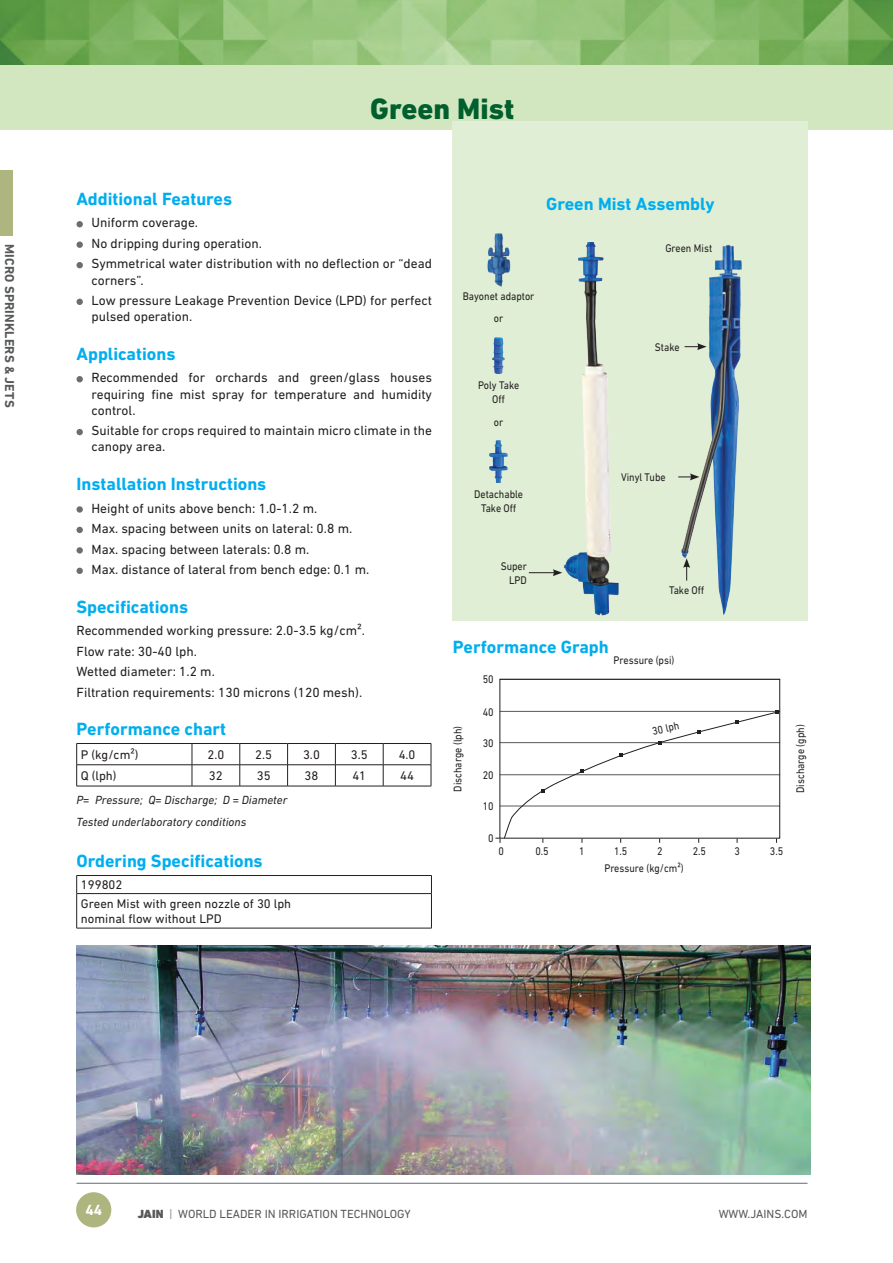
<style>
.page{position:relative;width:893px;height:1263px;background:#fff}
.page>*{position:absolute;margin:0;border:0;box-sizing:border-box;transform-origin:0 0}
.t1{font:800 30px "DIN Next LT Pro";color:#005f2d}
.t2{font:700 18px "DIN Next LT Pro";color:#00aeef}
.t3{font:700 15px "DIN Next LT Pro";color:#fff}
.t4{font:13.5px/20.4px "DIN Next LT Pro";color:#231f20}
.t5{font:700 13.2px "DIN Next LT Pro";letter-spacing:.015em;color:#57585a}
.t6{font:12.75px/18.6px "DIN Next LT Pro";color:#231f20}
.t7{font:italic 12px/23px "DIN Next LT Pro";color:#231f20}
.t8{font:12px "DIN Next LT Pro";color:#57585a}
.t9{font:11.25px/13.5px "DIN Next LT Pro";color:#231f20;text-align:center;scale:.9 1}
.s1{font-weight:900}
.s2{font-weight:300}
</style>
<div class="page">
<div style="left:0;top:0;width:893px;height:130px;background:#d2e7c0"></div>
<img style="left:0;top:0;width:893px;height:64px">
<div style="left:76px;top:1192px;width:35px;height:35px;background:#afb57e;border-radius:50%"></div>
<hr style="left:77px;top:1183px;width:730px;height:1px;background:#5c6f78">
<div style="left:0;top:170px;width:13px;height:66px;background:#afb57e"></div>
<div style="left:453px;top:122px;width:355px;height:499px;background:#dfeed4"></div>
<svg style="left:495px;top:710px;width:286px;height:133px"></svg>
<img style="left:681px;top:245px;width:61px;height:370px">
<img style="left:564px;top:242px;width:55px;height:374px">
<svg style="left:678px;top:473px;width:21px;height:7px"></svg>
<svg style="left:683px;top:558px;width:7px;height:23px"></svg>
<svg style="left:685px;top:343px;width:22px;height:7px"></svg>
<svg style="left:529px;top:569px;width:33px;height:7px"></svg>
<img style="left:490px;top:441px;width:18px;height:42px">
<img style="left:493px;top:337px;width:12px;height:37px">
<img style="left:487px;top:233px;width:24px;height:54px">
<img style="left:77px;top:945px;width:733px;height:230px">
<div style="left:76px;top:221px;width:7px;height:6px;background:#6c6d70;border-radius:50%"></div>
<div style="left:76px;top:241px;width:7px;height:7px;background:#6c6d70;border-radius:50%"></div>
<div style="left:76px;top:262px;width:7px;height:6px;background:#6c6d70;border-radius:50%"></div>
<div style="left:76px;top:299px;width:7px;height:6px;background:#6c6d70;border-radius:50%"></div>
<div style="left:76px;top:376px;width:7px;height:6px;background:#6c6d70;border-radius:50%"></div>
<div style="left:76px;top:429px;width:7px;height:6px;background:#6c6d70;border-radius:50%"></div>
<div style="left:76px;top:506px;width:7px;height:7px;background:#6c6d70;border-radius:50%"></div>
<div style="left:76px;top:527px;width:7px;height:6px;background:#6c6d70;border-radius:50%"></div>
<div style="left:76px;top:547px;width:7px;height:7px;background:#6c6d70;border-radius:50%"></div>
<div style="left:76px;top:568px;width:7px;height:6px;background:#6c6d70;border-radius:50%"></div>
<hr style="left:77px;top:764px;width:115px;height:1px;background:#231f20">
<hr style="left:192px;top:764px;width:48px;height:1px;background:#231f20">
<svg style="left:192px;top:744px;width:1px;height:42px"></svg>
<hr style="left:240px;top:764px;width:48px;height:1px;background:#231f20">
<svg style="left:240px;top:744px;width:1px;height:42px"></svg>
<hr style="left:288px;top:764px;width:47px;height:1px;background:#231f20">
<svg style="left:287px;top:744px;width:1px;height:42px"></svg>
<hr style="left:335px;top:764px;width:48px;height:1px;background:#231f20">
<svg style="left:335px;top:744px;width:1px;height:42px"></svg>
<hr style="left:383px;top:764px;width:48px;height:1px;background:#231f20">
<svg style="left:383px;top:744px;width:1px;height:42px"></svg>
<hr style="left:76px;top:743px;width:116px;height:1px;background:#231f20">
<hr style="left:192px;top:743px;width:48px;height:1px;background:#231f20">
<hr style="left:240px;top:743px;width:48px;height:1px;background:#231f20">
<hr style="left:288px;top:743px;width:47px;height:1px;background:#231f20">
<hr style="left:335px;top:743px;width:48px;height:1px;background:#231f20">
<hr style="left:383px;top:743px;width:48px;height:1px;background:#231f20">
<svg style="left:431px;top:744px;width:1px;height:42px"></svg>
<hr style="left:76px;top:786px;width:116px;height:1px;background:#231f20">
<hr style="left:192px;top:786px;width:48px;height:1px;background:#231f20">
<hr style="left:240px;top:786px;width:48px;height:1px;background:#231f20">
<hr style="left:288px;top:786px;width:47px;height:1px;background:#231f20">
<hr style="left:335px;top:786px;width:48px;height:1px;background:#231f20">
<hr style="left:383px;top:786px;width:48px;height:1px;background:#231f20">
<svg style="left:76px;top:744px;width:1px;height:42px"></svg>
<hr style="left:77px;top:893px;width:355px;height:1px;background:#231f20">
<hr style="left:76px;top:875px;width:356px;height:1px;background:#231f20">
<svg style="left:431px;top:876px;width:1px;height:17px"></svg>
<hr style="left:431px;top:894px;width:1px;height:34px;background:#231f20">
<hr style="left:76px;top:928px;width:356px;height:1px;background:#231f20">
<svg style="left:76px;top:876px;width:1px;height:17px"></svg>
<hr style="left:76px;top:893px;width:1px;height:35px;background:#231f20">
<p class="t5" style="left:17px;top:244px;width:164px;rotate:90deg">Micro Sprinklers &amp; Jets</p>
<h1 class="t1" style="left:370px;top:91px;width:146px">Green Mist</h1>
<h2 class="t2" style="left:76px;top:188px;width:157px">Additional Features</h2>
<p class="t4" style="left:92px;top:212px;width:342px">Uniform coverage.<br>No dripping during operation.<br>Symmetrical water distribution with no deflection or “dead</p>
<p class="t4" style="left:92px;top:270px;width:342px">corners”.<br>Low pressure Leakage Prevention Device (LPD) for perfect</p>
<p class="t4" style="left:92px;top:306px;width:102px">pulsed operation.</p>
<h2 class="t2" style="left:76px;top:343px;width:100px">Applications</h2>
<p class="t4" style="left:92px;top:370px;width:342px;line-height:16.2px;text-align:justify">Recommended for orchards and green/glass houses requiring fine mist spray for temperature and humidity control.</p>
<p class="t4" style="left:92px;top:422px;width:342px;line-height:16.2px">Suitable for crops required to maintain micro climate in the canopy area.</p>
<h2 class="t2" style="left:76px;top:473px;width:191px">Installation Instructions</h2>
<p class="t4" style="left:92px;top:498px;width:279px">Height of units above bench: 1.0-1.2 m.<br>Max. spacing between units on lateral: 0.8 m.<br>Max. spacing between laterals: 0.8 m.<br>Max. distance of lateral from bench edge: 0.1 m.</p>
<h2 class="t2" style="left:76px;top:596px;width:113px">Specifications</h2>
<p class="t4" style="left:76px;top:620px;width:290px">Recommended working pressure: 2.0-3.5 kg/cm².<br>Flow rate: 30-40 lph.<br>Wetted diameter: 1.2 m.<br>Filtration requirements: 130 microns (120 mesh).</p>
<h2 class="t2" style="left:76px;top:718px;width:151px">Performance chart</h2>
<p class="t6" style="left:81px;top:745px;width:59px">P (kg/cm²)</p>
<p class="t6" style="left:207px;top:745px;width:18px">2.0</p>
<p class="t6" style="left:255px;top:745px;width:18px">2.5</p>
<p class="t6" style="left:303px;top:745px;width:18px">3.0</p>
<p class="t6" style="left:351px;top:745px;width:18px">3.5</p>
<p class="t6" style="left:399px;top:745px;width:18px">4.0</p>
<p class="t6" style="left:81px;top:766px;width:37px">Q (lph)</p>
<p class="t6" style="left:209px;top:766px;width:15px">32</p>
<p class="t6" style="left:257px;top:766px;width:15px">35</p>
<p class="t6" style="left:305px;top:766px;width:15px">38</p>
<p class="t6" style="left:352px;top:766px;width:15px">41</p>
<p class="t6" style="left:400px;top:766px;width:15px">44</p>
<p class="t7" style="left:76px;top:788px;width:212px">P= Pressure; Q= Discharge; D = Diameter<br>Tested underlaboratory conditions</p>
<h2 class="t2" style="left:76px;top:850px;width:188px">Ordering Specifications</h2>
<p class="t6" style="left:81px;top:875px;width:212px">199802<br>Green Mist with green nozzle of 30 lph</p>
<p class="t6" style="left:81px;top:909px;width:142px">nominal flow without LPD</p>
<h2 class="t2" style="left:546px;top:194px;width:170px">Green Mist Assembly</h2>
<p class="t9" style="left:665px;top:241px;width:54px">Green Mist</p>
<p class="t9" style="left:463px;top:289px;width:81px">Bayonet adaptor</p>
<p class="t9" style="left:494px;top:312px;width:12px">or</p>
<p class="t9" style="left:478px;top:378px;width:47px">Poly Take<br>Off</p>
<p class="t9" style="left:494px;top:415px;width:12px">or</p>
<p class="t9" style="left:655px;top:340px;width:29px">Stake</p>
<p class="t9" style="left:474px;top:488px;width:56px">Detachable<br>Take Off</p>
<p class="t9" style="left:621px;top:470px;width:51px">Vinyl Tube</p>
<p class="t9" style="left:501px;top:559px;width:31px;text-align:right">Super<br>LPD</p>
<p class="t9" style="left:669px;top:583px;width:41px">Take Off</p>
<h2 class="t2" style="left:453px;top:636px;width:157px">Performance Graph</h2>
<p class="t9" style="left:614px;top:654px;width:69px">Pressure (psi)</p>
<p class="t9" style="left:483px;top:672px;width:14px">50</p>
<p class="t9" style="left:451px;top:792px;width:75px;rotate:-90deg">Discharge (lph)</p>
<p class="t9" style="left:483px;top:705px;width:14px">40</p>
<p class="t9" style="left:483px;top:736px;width:14px">30</p>
<p class="t9" style="left:483px;top:768px;width:14px">20</p>
<p class="t9" style="left:483px;top:799px;width:14px">10</p>
<p class="t9" style="left:488px;top:831px;width:8px">0</p>
<p class="t9" style="left:498px;top:844px;width:8px">0</p>
<p class="t9" style="left:535px;top:844px;width:16px">0.5</p>
<p class="t9" style="left:651px;top:724px;width:32px;rotate:-12deg">30 lph</p>
<p class="t9" style="left:579px;top:844px;width:8px">1</p>
<p class="t9" style="left:614px;top:844px;width:16px">1.5</p>
<p class="t9" style="left:657px;top:844px;width:8px">2</p>
<p class="t9" style="left:693px;top:844px;width:16px">2.5</p>
<p class="t9" style="left:734px;top:844px;width:8px">3</p>
<p class="t9" style="left:770px;top:844px;width:16px">3.5</p>
<p class="t9" style="left:604px;top:861px;width:90px">Pressure (kg/cm²)</p>
<p class="t9" style="left:793px;top:793px;width:77px;rotate:-90deg">Discharge (gph)</p>
<p class="t3" style="left:85px;top:1201px;width:18px">44</p>
<p class="t8" style="left:137px;top:1207px;width:275px"><span class="s1">JAIN</span> <span class="s2">|</span> World Leader in I rrigation Technology</p>
<p class="t8" style="left:719px;top:1207px;width:11px">www</p>
<p class="t8" style="left:748px;top:1207px;width:61px">.jains.com</p>
</div>
